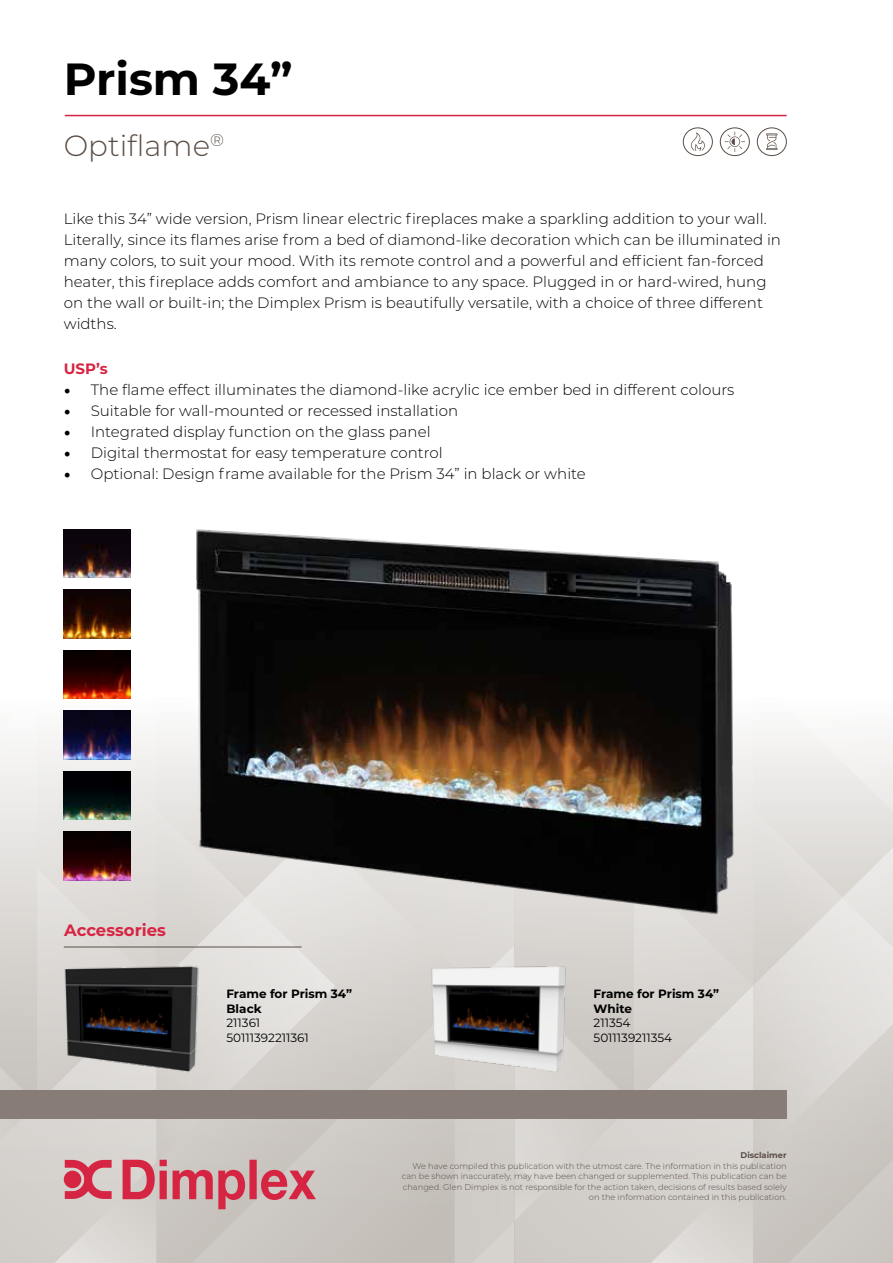
<style>
.page{position:relative;width:893px;height:1263px;background:#fff}
.page>*{position:absolute;margin:0;border:0;box-sizing:border-box;transform-origin:0 0}
.t1{font:700 45px "Montserrat";color:#000}
.t2{font:300 29.25px "Montserrat";color:#5a4d45}
.t3{font:700 16.5px "Montserrat";color:#d62543}
.t4{font:300 15px/21px "Montserrat";color:#000}
.t5{font:700 15px "Montserrat";color:#d62543}
.t6{font:700 12px/14.4px "Montserrat";color:#000}
.t7{font:12px/14.4px "Montserrat";color:#000}
.t8{font:300 8.25px/10.5px "Montserrat";color:#5a4d45;text-align:right}
.t9{font:700 8.25px "Montserrat";color:#5a4d45}
.s1{font-family:"Minion Pro";font-weight:400;font-size:18px}
</style>
<div class="page">
<hr style="left:65px;top:115px;width:722px;height:1px;background:#d62543">
<svg style="left:0;top:698px;width:893px;height:565px;background:#d2cbc8"></svg>
<img style="left:179px;top:529px;width:570px;height:403px">
<img style="left:64px;top:650px;width:66px;height:49px">
<img style="left:64px;top:529px;width:66px;height:49px">
<img style="left:64px;top:590px;width:66px;height:48px">
<img style="left:64px;top:711px;width:66px;height:48px">
<img style="left:64px;top:771px;width:66px;height:49px">
<img style="left:64px;top:832px;width:66px;height:48px">
<img style="left:29px;top:958px;width:202px;height:124px">
<img style="left:396px;top:958px;width:202px;height:124px">
<hr style="left:64px;top:947px;width:238px;height:1px;background:#5a4d45">
<div style="left:683px;top:128px;width:30px;height:28px;border:1px solid #5a4d45;border-radius:50%"></div>
<svg style="left:691px;top:132px;width:14px;height:19px"></svg>
<div style="left:720px;top:128px;width:30px;height:28px;border:1px solid #5a4d45;border-radius:50%"></div>
<svg style="left:725px;top:131px;width:20px;height:21px"></svg>
<div style="left:757px;top:128px;width:30px;height:28px;border:1px solid #5a4d45;border-radius:50%"></div>
<svg style="left:766px;top:133px;width:11px;height:17px"></svg>
<h1 class="t1" style="left:64px;top:46px;width:230px">Prism 34”</h1>
<h2 class="t2" style="left:64px;top:126px;width:162px">Optiflame<sup>®</sup></h2>
<p class="t4" style="left:64px;top:208px;width:719px">Like this 34” wide version, Prism linear electric fireplaces make a sparkling addition to your wall.<br>Literally, since its flames arise from a bed of diamond-like decoration which can be illuminated in many colors, to suit your mood. With its remote control and a powerful and efficient fan-forced heater, this fireplace adds comfort and ambiance to any space. Plugged in or hard-wired, hung on the wall or built-in; the Dimplex Prism is beautifully versatile, with a choice of three different widths.</p>
<p class="t5" style="left:64px;top:358px;width:46px">USP’s</p>
<p class="t4" style="left:64px;top:379px;width:672px"><span class="s1">•</span> The flame effect illuminates the diamond-like acrylic ice ember bed in different colours</p>
<p class="t4" style="left:64px;top:400px;width:396px"><span class="s1">•</span> Suitable for wall-mounted or recessed installation</p>
<p class="t4" style="left:64px;top:421px;width:368px"><span class="s1">•</span> Integrated display function on the glass panel</p>
<p class="t4" style="left:64px;top:442px;width:381px"><span class="s1">•</span> Digital thermostat for easy temperature control</p>
<p class="t4" style="left:64px;top:463px;width:524px"><span class="s1">•</span> Optional: Design frame available for the Prism 34” in black or white</p>
<p class="t3" style="left:64px;top:918px;width:103px">Accessories</p>
<p class="t6" style="left:226px;top:986px;width:127px">Frame for Prism 34”<br>Black</p>
<p class="t7" style="left:226px;top:1015px;width:84px">211361<br>50111392211361</p>
<p class="t6" style="left:593px;top:986px;width:127px">Frame for Prism 34”<br>White</p>
<p class="t7" style="left:593px;top:1015px;width:80px">211354<br>5011139211354</p>
<p class="t9" style="left:741px;top:1149px;width:48px">Disclaimer</p>
<p class="t8" style="left:402px;top:1160px;width:386px">We have compiled this publication with the utmost care. The information in this publication can be shown inaccurately, may have been changed or supplemented. This publication can be changed. Glen Dimplex is not responsible for the action taken, decisions of results based solely on the information contained in this publication.</p>
</div>
